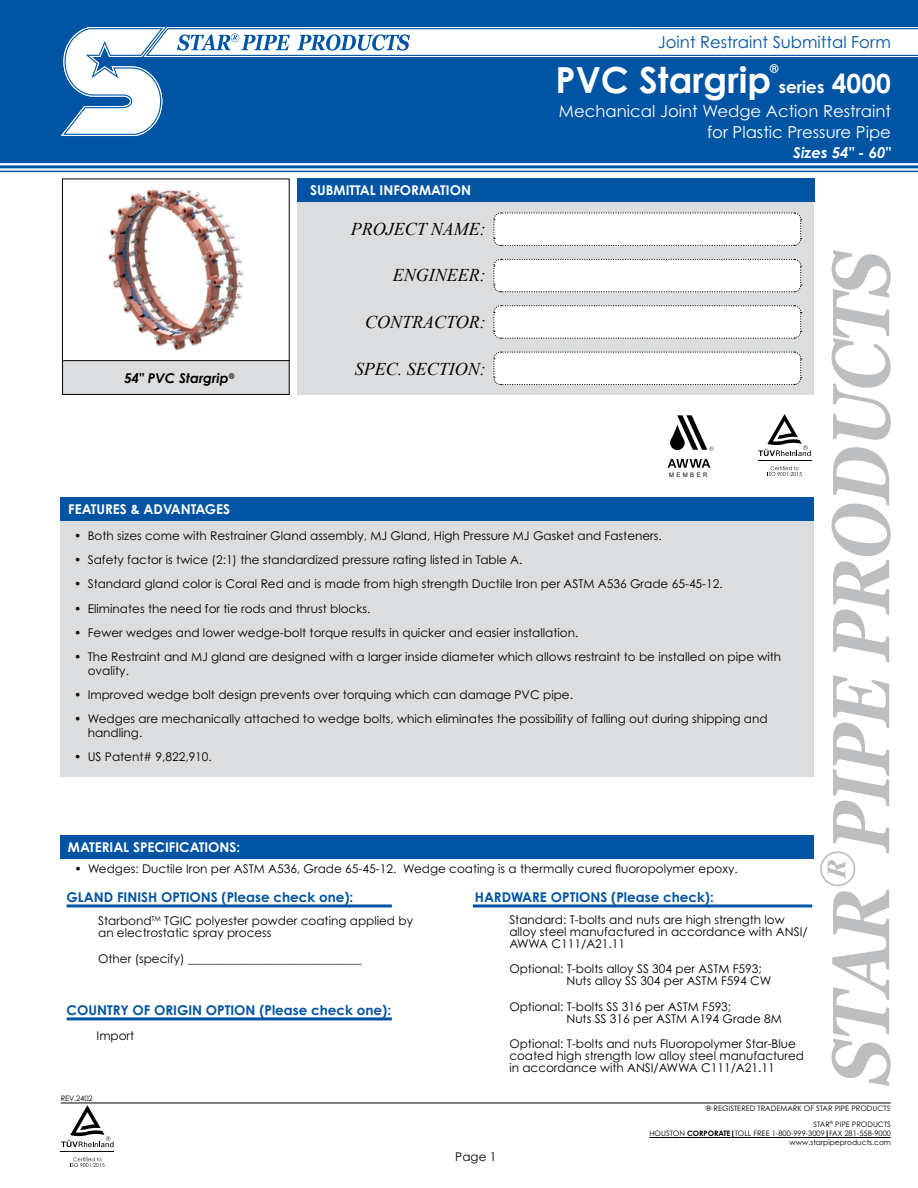
<style>
.page{position:relative;width:918px;height:1188px;background:#fff}
.page>*{position:absolute;margin:0;border:0;box-sizing:border-box;transform-origin:0 0}
.t1{font:700 36px "Century Gothic Pro";color:#fff}
.t2{font:italic 18px "Times New Roman";color:#000}
.t3{font:700 16.8px "Century Gothic Pro";color:#fff}
.t4{font:16.5px/21px "Century Gothic Pro";color:#fff;text-align:right}
.t5{font:16.5px "Century Gothic Pro";color:#0054a4}
.t6{font:italic 700 15px "Century Gothic Pro";color:#fff}
.t7{font:700 13.5px "Century Gothic Pro";color:#0054a4}
.t8{font:700 13.5px "Century Gothic Pro";color:#fff}
.t9{font:italic 700 13.5px "Century Gothic Pro";color:#000}
.t10{font:12px/12px "Century Gothic Pro";color:#000}
.t11{font:700 12px "Century Gothic Pro";color:#fff}
.t12{font:7.5px/16px "Century Gothic Pro";color:#000;text-align:right}
.t13{font:6.15px "Arial";letter-spacing:.405em;color:#000;scale:.96 1}
.s1{font-size:26.4px}
.s2{font-weight:700}
</style>
<div class="page">
<hr style="left:758px;top:460px;width:53px;height:1px;background:#000">
<svg style="left:758px;top:414px;width:53px;height:42px"></svg>
<svg style="left:768px;top:466px;width:34px;height:10px"></svg>
<svg style="left:832px;top:447px;width:59px;height:216px"></svg>
<svg style="left:832px;top:250px;width:59px;height:190px"></svg>
<svg style="left:820px;top:675px;width:71px;height:411px"></svg>
<hr style="left:61px;top:1103px;width:830px;height:1px;background:#000">
<hr style="left:649px;top:1137px;width:242px;height:1px;background:#000">
<hr style="left:61px;top:1151px;width:53px;height:1px;background:#000">
<svg style="left:61px;top:1105px;width:53px;height:42px"></svg>
<svg style="left:70px;top:1157px;width:35px;height:10px"></svg>
<div style="left:0;top:0;width:918px;height:162px;background:#0054a4"></div>
<svg style="left:60px;top:27px;width:858px;height:109px"></svg>
<svg style="left:670px;top:415px;width:43px;height:36px"></svg>
<svg style="left:667px;top:459px;width:43px;height:9px"></svg>
<div style="left:298px;top:202px;width:516px;height:193px;background:#dcddde"></div>
<div style="left:297px;top:179px;width:517px;height:23px;background:#0054a4"></div>
<svg style="left:493px;top:212px;width:309px;height:34px;background:#f6f6f6"></svg>
<svg style="left:493px;top:258px;width:309px;height:35px;background:#f5f5f6"></svg>
<svg style="left:493px;top:305px;width:309px;height:34px;background:#f6f6f6"></svg>
<svg style="left:493px;top:351px;width:309px;height:35px;background:#f5f5f6"></svg>
<div style="left:61px;top:836px;width:753px;height:23px;background:#0054a4"></div>
<hr style="left:473px;top:904px;width:339px;height:3px;background:#0054a4">
<hr style="left:67px;top:904px;width:325px;height:3px;background:#0054a4">
<hr style="left:67px;top:1017px;width:325px;height:3px;background:#0054a4">
<div style="left:63px;top:361px;width:226px;height:33px;background:#dcddde"></div>
<div style="left:62px;top:361px;width:227px;height:34px;border:1px solid #000"></div>
<div style="left:62px;top:179px;width:227px;height:182px;border:1px solid #000"></div>
<div style="left:61px;top:507px;width:753px;height:269px;background:#dcddde"></div>
<div style="left:61px;top:498px;width:753px;height:23px;background:#0054a4"></div>
<img style="left:62px;top:190px;width:236px;height:166px">
<hr style="left:0;top:171px;width:918px;height:1px;background:#0054a4">
<hr style="left:0;top:165px;width:918px;height:3px;background:#0054a4">
<hr style="left:0;top:162px;width:918px;height:1px;background:#0054a4">
<h3 class="t5" style="left:658px;top:32px;width:235px">Joint Restraint Submittal Form</h3>
<p class="t9" style="left:124px;top:370px;width:112px">54" PVC Stargrip<sup>®</sup></p>
<p class="t8" style="left:310px;top:182px;width:162px">SUBMITTAL INFORMATION</p>
<h2 class="t2" style="left:351px;top:217px;width:137px">PROJECT NAME:</h2>
<h2 class="t2" style="left:393px;top:262px;width:94px">ENGINEER:</h2>
<h2 class="t2" style="left:365px;top:310px;width:122px">CONTRACTOR:</h2>
<h2 class="t2" style="left:355px;top:356px;width:133px">SPEC. SECTION:</h2>
<h1 class="t1" style="left:556px;top:57px;width:217px">PVC Stargrip</h1>
<p class="t11" style="left:770px;top:61px;width:10px">®</p>
<h3 class="t3" style="left:779px;top:76px;width:114px">series <span class="s1">4000</span></h3>
<h3 class="t4" style="left:559px;top:101px;width:334px">Mechanical Joint Wedge Action Restraint for Plastic Pressure Pipe</h3>
<p class="t6" style="left:793px;top:143px;width:99px">Sizes 54" - 60"</p>
<p class="t13" style="left:669px;top:471px;width:41px">MEMBER</p>
<p class="t8" style="left:68px;top:501px;width:164px">FEATURES &amp; ADVANTAGES</p>
<p class="t10" style="left:74px;top:505px;width:9px">•</p>
<p class="t10" style="left:74px;top:529px;width:589px">• Both sizes come with Restrainer Gland assembly, MJ Gland, High Pressure MJ Gasket and Fasteners.</p>
<p class="t10" style="left:74px;top:553px;width:450px">• Safety factor is twice (2:1) the standardized pressure rating listed in Table A.</p>
<p class="t10" style="left:74px;top:578px;width:650px">• Standard gland color is Coral Red and is made from high strength Ductile Iron per ASTM A536 Grade 65-45-12.</p>
<p class="t10" style="left:74px;top:602px;width:298px">• Eliminates the need for tie rods and thrust blocks.</p>
<p class="t10" style="left:74px;top:626px;width:506px">• Fewer wedges and lower wedge-bolt torque results in quicker and easier installation.</p>
<p class="t10" style="left:88px;top:650px;width:695px;line-height:13.5px;text-indent:-14px">• The Restraint and MJ gland are designed with a larger inside diameter which allows restraint to be installed on pipe with ovality.</p>
<p class="t10" style="left:74px;top:688px;width:500px">• Improved wedge bolt design prevents over torquing which can damage PVC pipe.</p>
<p class="t10" style="left:88px;top:712px;width:681px;line-height:13.5px;text-indent:-14px">• Wedges are mechanically attached to wedge bolts, which eliminates the possibility of falling out during shipping and handling.</p>
<p class="t10" style="left:74px;top:751px;width:139px">• US Patent# 9,822,910.</p>
<p class="t8" style="left:68px;top:839px;width:174px">MATERIAL SPECIFICATIONS:</p>
<p class="t10" style="left:75px;top:863px;width:665px">• Wedges: Ductile Iron per ASTM A536, Grade 65-45-12. Wedge coating is a thermally cured fluoropolymer epoxy.</p>
<p class="t7" style="left:67px;top:889px;width:288px">GLAND FINISH OPTIONS (Please check one):</p>
<p class="t10" style="left:98px;top:915px;width:316px">Starbond<sup>TM</sup> TGIC polyester powder coating applied by an electrostatic spray process</p>
<p class="t10" style="left:98px;top:953px;width:265px">Other (specify) _____________________________</p>
<p class="t7" style="left:67px;top:1002px;width:326px">COUNTRY OF ORIGIN OPTION (Please check one):</p>
<p class="t10" style="left:97px;top:1030px;width:39px">Import</p>
<p class="t12" style="left:61px;top:1090px;width:33px">REV.2402</p>
<p class="t7" style="left:475px;top:889px;width:241px">HARDWARE OPTIONS (Please check):</p>
<p class="t10" style="left:509px;top:913px;width:300px">Standard: T-bolts and nuts are high strength low alloy steel manufactured in accordance with ANSI/<br>AWWA C111/A21.11</p>
<p class="t10" style="left:566px;top:963px;width:206px;text-indent:-57px">Optional: T-bolts alloy SS 304 per ASTM F593;<br>Nuts alloy SS 304 per ASTM F594 CW</p>
<p class="t10" style="left:566px;top:1000px;width:217px;text-indent:-57px">Optional: T-bolts SS 316 per ASTM F593;<br>Nuts SS 316 per ASTM A194 Grade 8M</p>
<p class="t10" style="left:509px;top:1038px;width:296px">Optional: T-bolts and nuts Fluoropolymer Star-Blue coated high strength low alloy steel manufactured in accordance with ANSI/AWWA C111/A21.11</p>
<p class="t10" style="left:455px;top:1150px;width:43px">Page 1</p>
<p class="t12" style="left:706px;top:1100px;width:187px">® REGISTERED TRADEMARK OF STAR PIPE PRODUCTS<br>STAR<sup>®</sup> PIPE PRODUCTS</p>
<p class="t12" style="left:650px;top:1129px;width:243px;line-height:9px">HOUSTON <span class="s2">CORPORATE</span> TOLL FREE 1-800-999-3009 FAX 281-558-9000 www.starpipeproducts.com</p>
</div>
